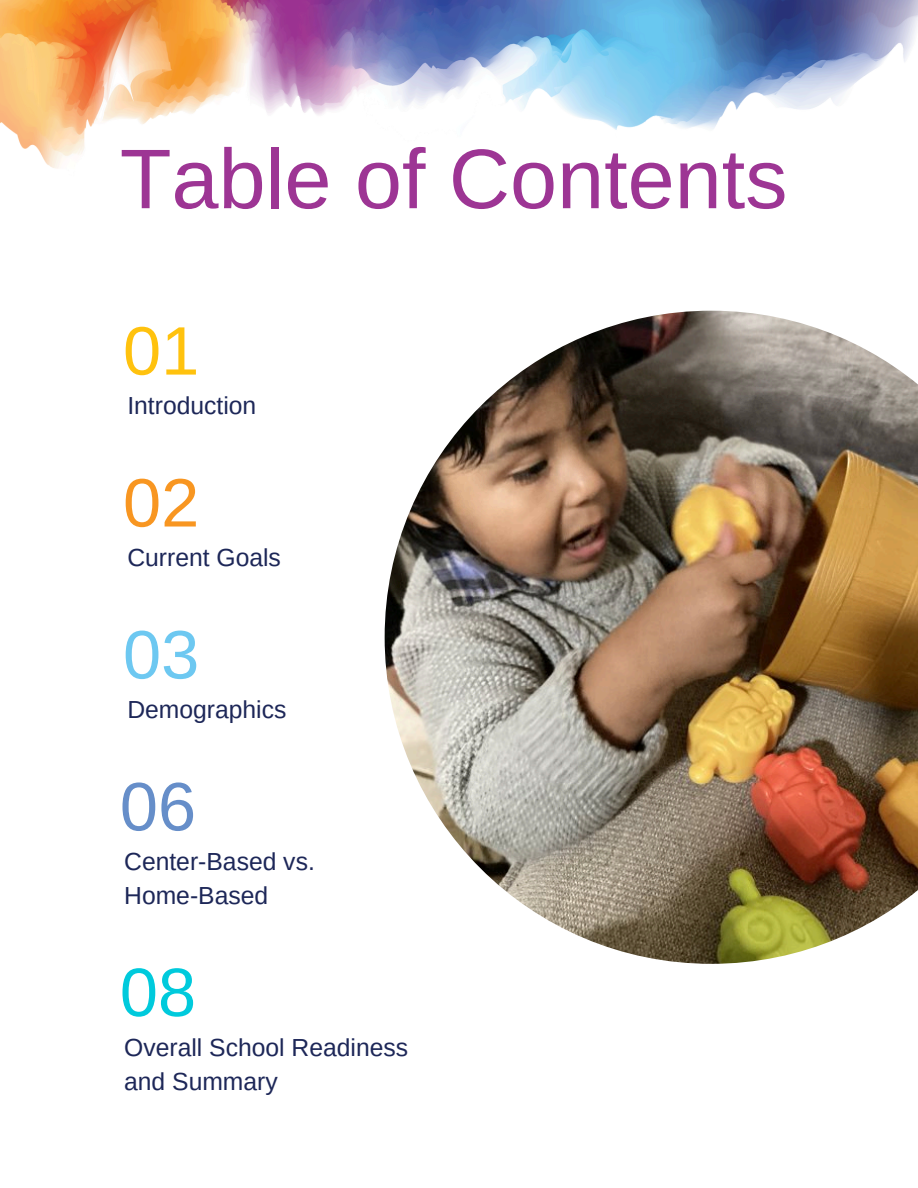
<style>
.page{position:relative;width:918px;height:1188px;background:#fff}
.page>*{position:absolute;margin:0;border:0;box-sizing:border-box;transform-origin:0 0}
.t1{font:84.6px "Arimo";color:#9d3594}
.t2{font:68.55px "Arimo";color:#f89621}
.t3{font:68.55px "Arimo";color:#ffc20e}
.t4{font:68.55px "Arimo";color:#6dc8f1}
.t5{font:68.55px "Arimo";color:#668ec9}
.t6{font:68.55px "Arimo";color:#00cadc}
.t7{font:24.75px/33.8px "Arimo";color:#1d2758}
</style>
<div class="page">
<img style="left:0;top:0;width:918px;height:311px">
<img style="left:385px;top:311px;width:533px;height:653px">
<p class="t1" style="left:120px;top:132px;width:669px">Table of Contents</p>
<p class="t3" style="left:123px;top:313px;width:78px">01</p>
<p class="t7" style="left:127px;top:389px;width:130px">Introduction</p>
<p class="t2" style="left:123px;top:464px;width:78px">02</p>
<p class="t7" style="left:127px;top:541px;width:155px">Current Goals</p>
<p class="t4" style="left:123px;top:616px;width:78px">03</p>
<p class="t7" style="left:127px;top:693px;width:161px">Demographics</p>
<p class="t5" style="left:120px;top:768px;width:78px">06</p>
<p class="t7" style="left:124px;top:845px;width:192px">Center-Based vs.<br>Home-Based</p>
<p class="t6" style="left:120px;top:954px;width:78px">08</p>
<p class="t7" style="left:124px;top:1030px;width:285px">Overall School Readiness and Summary</p>
</div>
